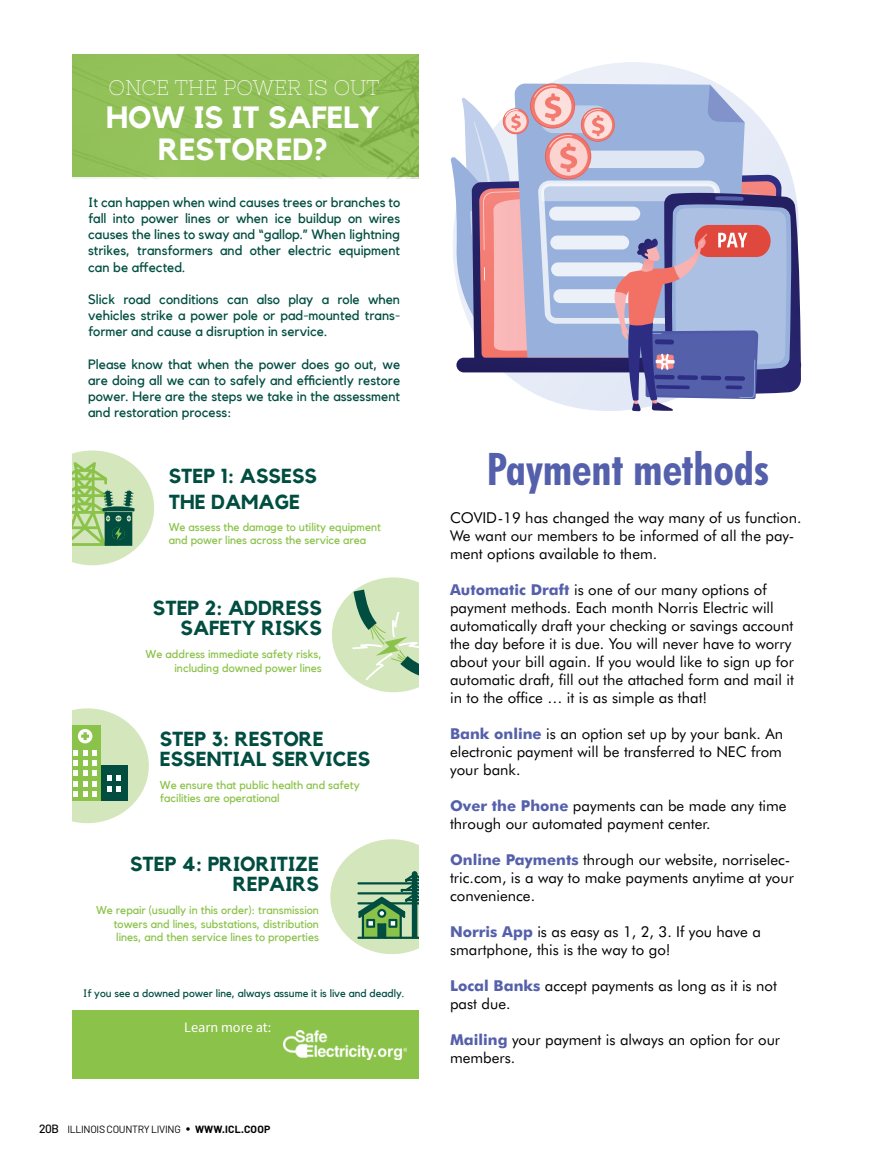
<style>
.page{position:relative;width:878px;height:1161px;background:#fff}
.page>*{position:absolute;margin:0;border:0;box-sizing:border-box;transform-origin:0 0}
.t1{font:700 condensed 45px "Futura BT";color:#5460ab}
.t2{font:700 30.6px/31.7px "Kollektif";color:#fff;text-align:center}
.t3{font:21px "Nixie One";color:#fff}
.t4{font:700 20.25px/20px "Kollektif";color:#014e41}
.t5{font:15px/18px "Futura BT";color:#000}
.t6{font:14.25px "Source Sans Pro";color:#fff}
.t7{font:13.5px/16.2px "Kollektif";color:#014e41;text-align:justify}
.t8{font:11.4px/13.4px "Kollektif";color:#8bc249}
.t9{font:10.8px "Kollektif";color:#014e41}
.t10{font:10.5px "Barlow";letter-spacing:-.03em;color:#000}
.s1{font-weight:500;font-size:12px}
.s2{font-size:15px}
.s3{font-weight:700}
.s4{font-weight:700;color:#5460ab}
</style>
<div class="page">
<svg style="left:523px;top:62px;width:279px;height:350px"></svg>
<div style="left:531px;top:84px;width:43px;height:44px;background:#f06d63;border-radius:22px"></div>
<svg style="left:450px;top:85px;width:351px;height:326px;background:#b1aecb"></svg>
<div style="left:72px;top:1010px;width:346px;height:69px;background:#8bc249"></div>
<img style="left:72px;top:55px;width:346px;height:123px">
<svg style="left:332px;top:577px;width:86px;height:115px"></svg>
<svg style="left:72px;top:708px;width:77px;height:115px"></svg>
<img style="left:283px;top:1031px;width:123px;height:29px">
<svg style="left:330px;top:839px;width:88px;height:115px"></svg>
<svg style="left:72px;top:450px;width:82px;height:115px"></svg>
<h3 class="t3" style="left:108px;top:75px;width:272px">ONCE THE POWER IS OUT</h3>
<h2 class="t2" style="left:106px;top:101px;width:275px">HOW IS IT SAFELY<br>RESTORED?</h2>
<p class="t7" style="left:88px;top:194px;width:313px">It can happen when wind causes trees or branches to fall into power lines or when ice buildup on wires causes the lines to sway and “gallop.” When lightning strikes, transformers and other electric equipment can be affected.</p>
<p class="t7" style="left:88px;top:291px;width:313px">Slick road conditions can also play a role when vehicles strike a power pole or pad-mounted trans&shy;former and cause a disruption in service.</p>
<p class="t7" style="left:88px;top:356px;width:313px">Please know that when the power does go out, we are doing all we can to safely and efficiently restore power. Here are the steps we take in the assessment and restoration process:</p>
<h3 class="t4" style="left:169px;top:464px;width:150px;line-height:25.2px">STEP 1: ASSESS<br>THE DAMAGE</h3>
<p class="t8" style="left:169px;top:520px;width:214px">We assess the damage to utility equipment and power lines across the service area</p>
<h3 class="t4" style="left:153px;top:598px;width:170px;text-align:right">STEP 2: ADDRESS<br>SAFETY RISKS</h3>
<p class="t8" style="left:146px;top:648px;width:178px;text-align:right">We address immediate safety risks, including downed power lines</p>
<h3 class="t4" style="left:160px;top:729px;width:212px">STEP 3: RESTORE<br>ESSENTIAL SERVICES</h3>
<p class="t8" style="left:160px;top:778px;width:201px">We ensure that public health and safety facilities are operational</p>
<h3 class="t4" style="left:130px;top:854px;width:190px;text-align:right">STEP 4: PRIORITIZE<br>REPAIRS</h3>
<p class="t8" style="left:114px;top:904px;width:207px;text-align:justify;text-indent:-18px">We repair (usually in this order): transmission towers and lines, substations, distribution lines, and then service lines to properties</p>
<p class="t9" style="left:83px;top:987px;width:323px">If you see a downed power line, always assume it is live and deadly.</p>
<p class="t6" style="left:184px;top:1019px;width:89px">Learn more at:</p>
<p class="t10" style="left:39px;top:1123px;width:233px"><span class="s1">20b</span> ILLINOIS COUNTRY LIVING <span class="s2">•</span> <span class="s3">WWW.ICL.COOP</span></p>
<h1 class="t1" style="left:487px;top:442px;width:284px">Payment methods</h1>
<p class="t5" style="left:450px;top:509px;width:353px">COVID-19 has changed the way many of us function.<br>We want our members to be informed of all the pay&shy;ment options available to them.</p>
<p class="t5" style="left:450px;top:581px;width:345px"><span class="s4">Automatic Draft</span> is one of our many options of payment methods. Each month Norris Electric will automatically draft your checking or savings account the day before it is due. You will never have to worry about your bill again. If you would like to sign up for automatic draft, fill out the attached form and mail it in to the office … it is as simple as that!</p>
<p class="t5" style="left:450px;top:725px;width:334px;text-align:justify"><span class="s4">Bank online</span> is an option set up by your bank. An electronic payment will be transferred to NEC from your bank.</p>
<p class="t5" style="left:450px;top:797px;width:338px"><span class="s4">Over the Phone</span> payments can be made any time through our automated payment center.</p>
<p class="t5" style="left:450px;top:851px;width:345px"><span class="s4">Online Payments</span> through our website, norriselec&shy;tric.com, is a way to make payments anytime at your convenience.</p>
<p class="t5" style="left:450px;top:923px;width:312px"><span class="s4">Norris App</span> is as easy as 1, 2, 3. If you have a smartphone, this is the way to go!</p>
<p class="t5" style="left:450px;top:977px;width:328px"><span class="s4">Local Banks</span> accept payments as long as it is not past due.</p>
<p class="t5" style="left:450px;top:1031px;width:331px"><span class="s4">Mailing</span> your payment is always an option for our members.</p>
</div>
